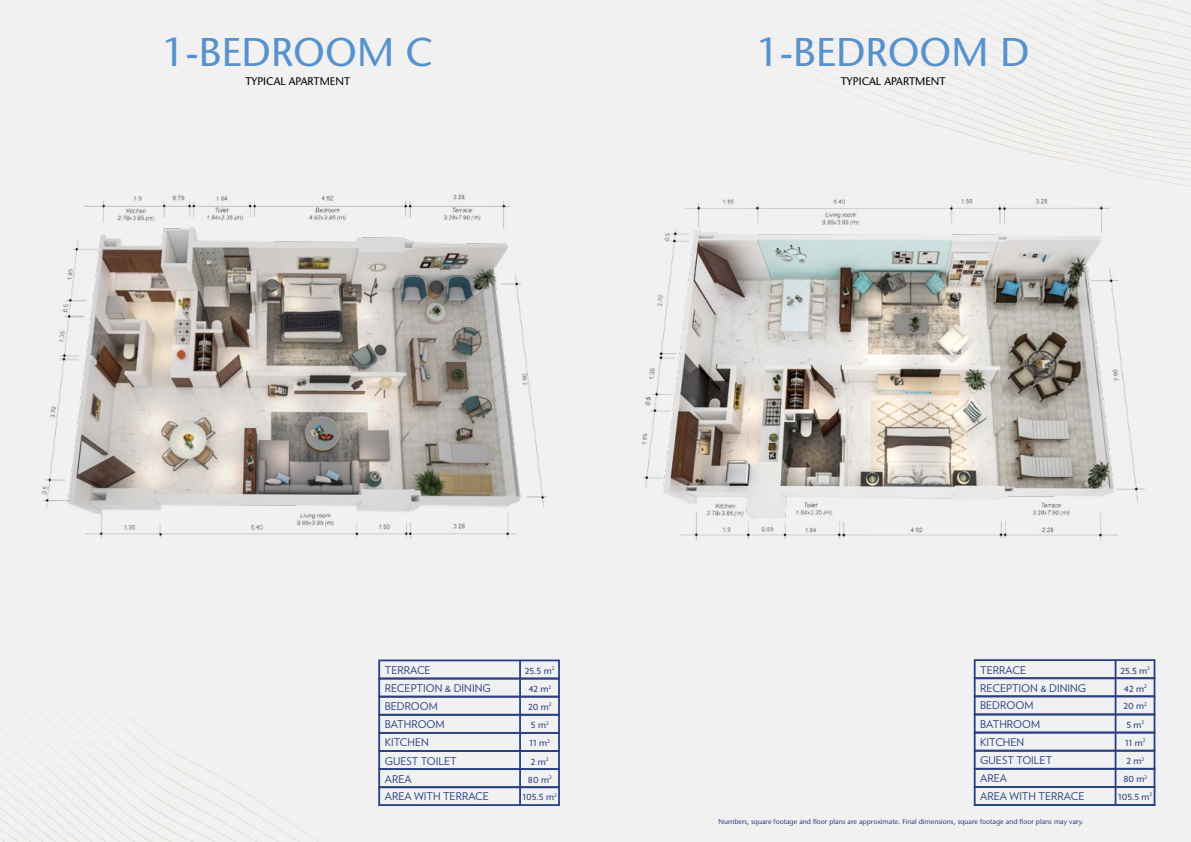
<style>
.page{position:relative;width:1191px;height:842px;background:#f1f1f2}
.page>*{position:absolute;margin:0;border:0;box-sizing:border-box;transform-origin:0 0}
.t1{font:40px "Stone Sans";color:#5792cd}
.t2{font:11px "Stone Sans";color:#000}
.t3{font:10.6px "Verlag";color:#2a4080}
.t4{font:7px "Stone Sans";color:#2b4080}
</style>
<div class="page">
<img style="left:836px;top:3px;width:353px;height:10px">
<img style="left:808px;top:13px;width:383px;height:10px">
<img style="left:798px;top:23px;width:393px;height:9px">
<img style="left:791px;top:32px;width:400px;height:10px">
<img style="left:781px;top:42px;width:410px;height:10px">
<img style="left:762px;top:52px;width:429px;height:134px">
<img style="left:0;top:693px;width:194px;height:94px">
<img style="left:0;top:704px;width:172px;height:83px">
<img style="left:0;top:716px;width:153px;height:71px">
<img style="left:0;top:728px;width:136px;height:59px">
<img style="left:0;top:739px;width:120px;height:48px">
<img style="left:0;top:751px;width:106px;height:36px">
<img style="left:0;top:762px;width:93px;height:25px">
<img style="left:0;top:774px;width:80px;height:13px">
<img style="left:0;top:785px;width:68px;height:2px">
<img style="left:1px;top:787px;width:559px;height:10px">
<img style="left:0;top:797px;width:560px;height:10px">
<img style="left:0;top:807px;width:319px;height:35px">
<div style="left:378px;top:660px;width:181px;height:19px;border:2px solid #2a4080"></div>
<div style="left:378px;top:678px;width:181px;height:19px;border:2px solid #2a4080"></div>
<div style="left:378px;top:696px;width:181px;height:20px;border:2px solid #2a4080"></div>
<div style="left:378px;top:714px;width:181px;height:20px;border:2px solid #2a4080"></div>
<div style="left:378px;top:732px;width:181px;height:20px;border:2px solid #2a4080"></div>
<div style="left:378px;top:750px;width:181px;height:20px;border:2px solid #2a4080"></div>
<div style="left:378px;top:768px;width:181px;height:20px;border:2px solid #2a4080"></div>
<div style="left:378px;top:786px;width:181px;height:20px;border:2px solid #2a4080"></div>
<svg style="left:378px;top:804px;width:181px;height:2px"></svg>
<hr style="left:519px;top:661px;width:2px;height:145px;background:#2a4080">
<div style="left:974px;top:659px;width:181px;height:20px;border:2px solid #2a4080"></div>
<div style="left:974px;top:677px;width:181px;height:20px;border:2px solid #2a4080"></div>
<div style="left:974px;top:695px;width:181px;height:20px;border:2px solid #2a4080"></div>
<div style="left:974px;top:713px;width:181px;height:20px;border:2px solid #2a4080"></div>
<div style="left:974px;top:732px;width:181px;height:19px;border:2px solid #2a4080"></div>
<div style="left:974px;top:750px;width:181px;height:20px;border:2px solid #2a4080"></div>
<div style="left:974px;top:768px;width:181px;height:20px;border:2px solid #2a4080"></div>
<div style="left:974px;top:786px;width:181px;height:20px;border:2px solid #2a4080"></div>
<svg style="left:974px;top:804px;width:181px;height:2px"></svg>
<hr style="left:1114px;top:660px;width:2px;height:146px;background:#2a4080">
<img style="left:41px;top:194px;width:506px;height:345px">
<img style="left:642px;top:179px;width:512px;height:362px">
<h1 class="t1" style="left:162px;top:28px;width:272px">1-BEDROOM C</h1>
<p class="t2" style="left:245px;top:75px;width:106px">TYPICAL APARTMENT</p>
<h1 class="t1" style="left:757px;top:28px;width:274px">1-BEDROOM D</h1>
<p class="t2" style="left:841px;top:75px;width:106px">TYPICAL APARTMENT</p>
<p class="t3" style="left:385px;top:662px;width:47px">TERRACE</p>
<p class="t3" style="left:525px;top:662px;width:31px">25.5 m<sup>2</sup></p>
<p class="t3" style="left:385px;top:680px;width:107px">RECEPTION &amp; DINING</p>
<p class="t3" style="left:528px;top:680px;width:24px">42 m<sup>2</sup></p>
<p class="t3" style="left:385px;top:698px;width:55px">BEDROOM</p>
<p class="t3" style="left:528px;top:698px;width:25px">20 m<sup>2</sup></p>
<p class="t3" style="left:385px;top:716px;width:61px">BATHROOM</p>
<p class="t3" style="left:531px;top:716px;width:19px">5 m<sup>2</sup></p>
<p class="t3" style="left:385px;top:734px;width:46px">KITCHEN</p>
<p class="t3" style="left:529px;top:734px;width:22px">11 m<sup>2</sup></p>
<p class="t3" style="left:385px;top:753px;width:73px">GUEST TOILET</p>
<p class="t3" style="left:531px;top:753px;width:19px">2 m<sup>2</sup></p>
<p class="t3" style="left:385px;top:771px;width:28px">AREA</p>
<p class="t3" style="left:528px;top:771px;width:25px">80 m<sup>2</sup></p>
<p class="t3" style="left:385px;top:788px;width:106px">AREA WITH TERRACE</p>
<p class="t3" style="left:522px;top:788px;width:36px">105.5 m<sup>2</sup></p>
<p class="t3" style="left:980px;top:662px;width:47px">TERRACE</p>
<p class="t3" style="left:1120px;top:662px;width:31px">25.5 m<sup>2</sup></p>
<p class="t3" style="left:980px;top:680px;width:107px">RECEPTION &amp; DINING</p>
<p class="t3" style="left:1123px;top:680px;width:24px">42 m<sup>2</sup></p>
<p class="t3" style="left:980px;top:698px;width:55px">BEDROOM</p>
<p class="t3" style="left:1123px;top:698px;width:25px">20 m<sup>2</sup></p>
<p class="t3" style="left:980px;top:716px;width:61px">BATHROOM</p>
<p class="t3" style="left:1126px;top:716px;width:19px">5 m<sup>2</sup></p>
<p class="t3" style="left:980px;top:734px;width:46px">KITCHEN</p>
<p class="t3" style="left:1125px;top:734px;width:22px">11 m<sup>2</sup></p>
<p class="t3" style="left:980px;top:753px;width:73px">GUEST TOILET</p>
<p class="t3" style="left:1126px;top:753px;width:19px">2 m<sup>2</sup></p>
<p class="t3" style="left:980px;top:771px;width:28px">AREA</p>
<p class="t3" style="left:1123px;top:771px;width:25px">80 m<sup>2</sup></p>
<p class="t3" style="left:980px;top:788px;width:106px">AREA WITH TERRACE</p>
<p class="t3" style="left:1118px;top:788px;width:36px">105.5 m<sup>2</sup></p>
<p class="t4" style="left:718px;top:817px;width:366px">Numbers, square footage and floor plans are approximate. Final dimensions, square footage and floor plans may vary.</p>
</div>
